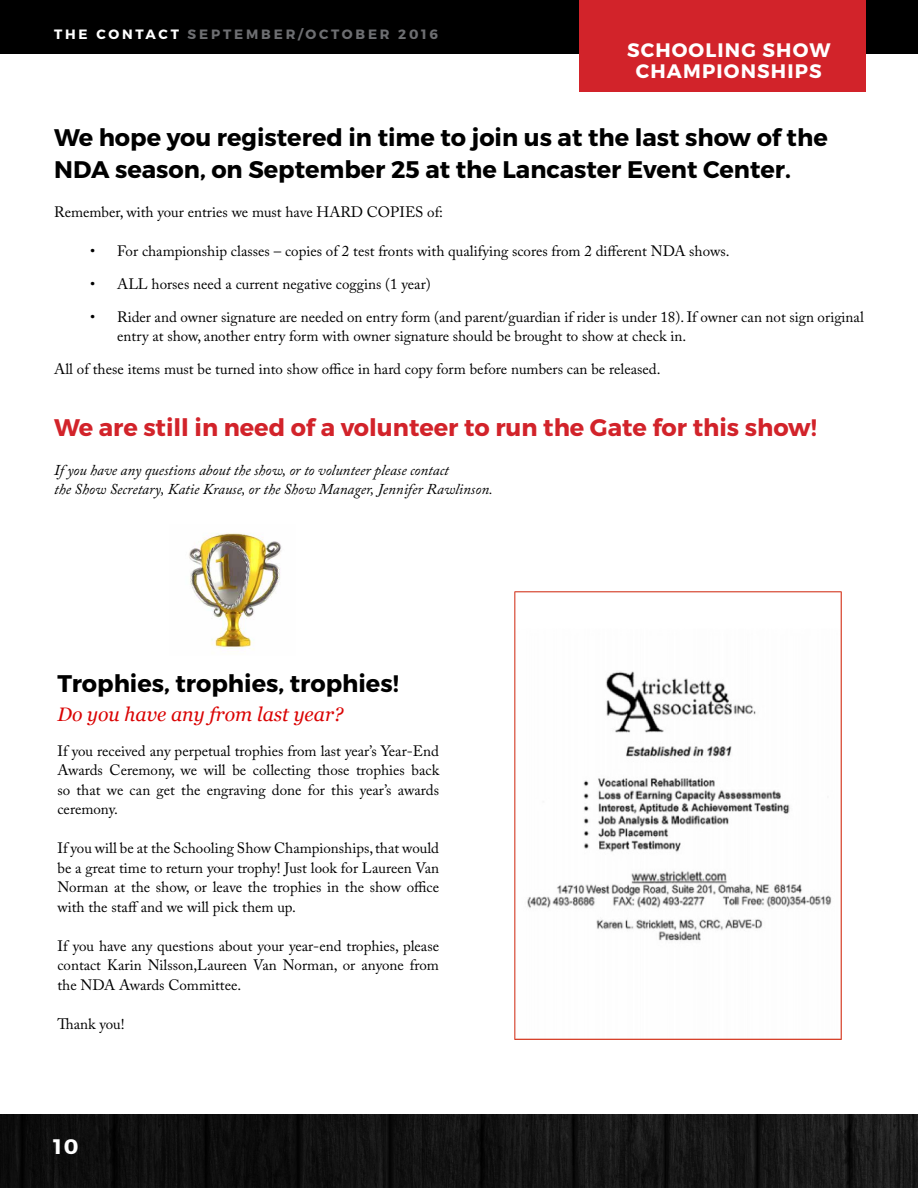
<style>
.page{position:relative;width:918px;height:1188px;background:#fff}
.page>*{position:absolute;margin:0;border:0;box-sizing:border-box;transform-origin:0 0}
.t1{font:700 24px/31.5px "Montserrat";color:#000}
.t2{font:700 24px "Montserrat";color:#d2232a}
.t3{font:700 21px "Montserrat";color:#fff}
.t4{font:700 19.5px/21px "Montserrat";letter-spacing:.06em;color:#fff;text-align:center}
.t5{font:italic 19.5px "Georgia";color:#da0404}
.t6{font:15px/19.5px "Adobe Caslon Pro";color:#000;text-align:justify}
.t7{font:italic 15px/19.5px "Adobe Caslon Pro";color:#000}
.t8{font:700 13.5px "Montserrat";letter-spacing:.21em;color:#6d6e71}
.s1{color:#fff}
</style>
<div class="page">
<img style="left:0;top:1115px;width:918px;height:73px">
<div style="left:0;top:0;width:918px;height:54px;background:#000"></div>
<div style="left:579px;top:0;width:286px;height:91px;background:#d2232a"></div>
<img style="left:189px;top:533px;width:93px;height:117px">
<img style="left:515px;top:592px;width:327px;height:447px">
<p class="t8" style="left:54px;top:26px;width:386px"><span class="s1">THE CONTACT</span> SEPTEMBER/OCTOBER 2016</p>
<h3 class="t4" style="left:627px;top:39px;width:205px">SCHOOLING SHOW<br>CHAMPIONSHIPS</h3>
<h1 class="t1" style="left:54px;top:122px;width:775px">We hope you registered in time to join us at the last show of the<br>NDA season, on September 25 at the Lancaster Event Center.</h1>
<p class="t6" style="left:54px;top:202px;width:390px">Remember, with your entries we must have HARD COPIES of:</p>
<p class="t6" style="left:90px;top:241px;width:641px">• For championship classes – copies of 2 test fronts with qualifying scores from 2 different NDA shows.</p>
<p class="t6" style="left:90px;top:274px;width:342px">• ALL horses need a current negative coggins (1 year)</p>
<p class="t6" style="left:117px;top:307px;width:748px;text-indent:-27px">• Rider and owner signature are needed on entry form (and parent/guardian if rider is under 18). If owner can not sign original entry at show, another entry form with owner signature should be brought to show at check in.</p>
<p class="t6" style="left:54px;top:359px;width:608px">All of these items must be turned into show office in hard copy form before numbers can be released.</p>
<h1 class="t2" style="left:54px;top:412px;width:764px">We are still in need of a volunteer to run the Gate for this show!</h1>
<p class="t7" style="left:54px;top:460px;width:440px">If you have any questions about the show, or to volunteer please contact<br>the Show Secretary, Katie Krause, or the Show Manager, Jennifer Rawlinson.</p>
<h1 class="t1" style="left:57px;top:668px;width:343px">Trophies, trophies, trophies!</h1>
<h3 class="t5" style="left:57px;top:701px;width:287px">Do you have any from last year?</h3>
<p class="t6" style="left:57px;top:741px;width:383px">If you received any perpetual trophies from last year’s Year-End Awards Ceremony, we will be collecting those trophies back so that we can get the engraving done for this year’s awards ceremony.</p>
<p class="t6" style="left:57px;top:839px;width:383px">If you will be at the Schooling Show Championships, that would be a great time to return your trophy! Just look for Laureen Van Norman at the show, or leave the trophies in the show office with the staff and we will pick them up.</p>
<p class="t6" style="left:57px;top:936px;width:383px">If you have any questions about your year-end trophies, please contact Karin Nilsson,Laureen Van Norman, or anyone from the NDA Awards Committee.</p>
<p class="t6" style="left:57px;top:1014px;width:69px">Thank you!</p>
<h2 class="t3" style="left:53px;top:1134px;width:27px">10</h2>
</div>
